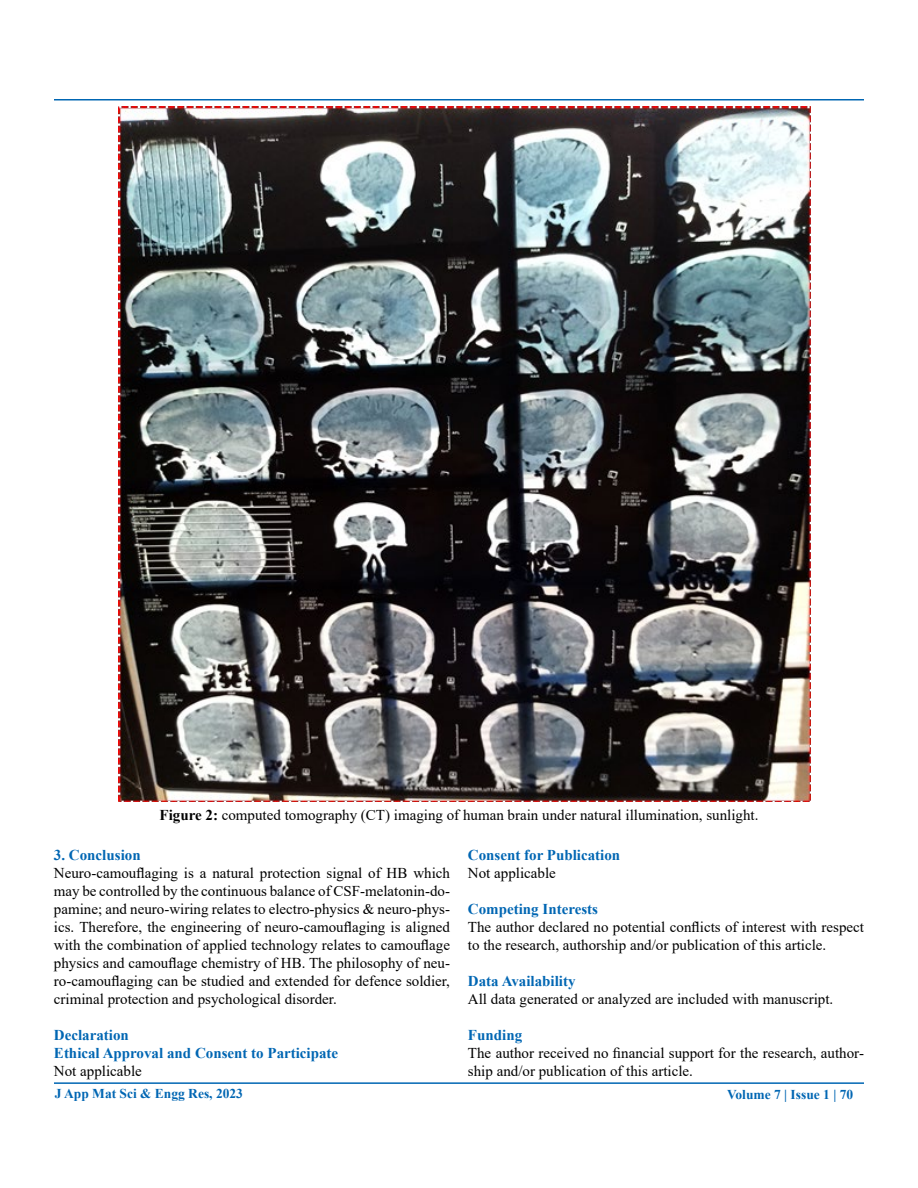
<style>
.page{position:relative;width:918px;height:1188px;background:#fff}
.page>*{position:absolute;margin:0;border:0;box-sizing:border-box;transform-origin:0 0}
.t1{font:15px/18px "Times New Roman";color:#000}
.t2{font:700 15px/18px "Times New Roman";color:#0066b3}
.t3{font:700 13.5px "Times New Roman";color:#0066b3}
.s1{font-weight:700}
</style>
<div class="page">
<hr style="left:54px;top:99px;width:810px;height:1px;background:#0066b3">
<hr style="left:54px;top:1082px;width:810px;height:2px;background:#0066b3">
<img style="left:119px;top:106px;width:691px;height:695px">
<p class="t1" style="left:160px;top:806px;width:600px"><span class="s1">Figure 2:</span> computed tomography (CT) imaging of human brain under natural illumination, sunlight.</p>
<p class="t2" style="left:54px;top:845px;width:88px">3. Conclusion</p>
<p class="t1" style="left:54px;top:863px;width:398px;text-align:justify">Neuro-camouflaging is a natural protection signal of HB which may be controlled by the continuous balance of CSF-melatonin-do&shy;pamine; and neuro-wiring relates to electro-physics &amp; neuro-phys&shy;ics. Therefore, the engineering of neuro-camouflaging is aligned with the combination of applied technology relates to camouflage physics and camouflage chemistry of HB. The philosophy of neu&shy;ro-camouflaging can be studied and extended for defence soldier, criminal protection and psychological disorder.</p>
<p class="t2" style="left:54px;top:1025px;width:286px">Declaration<br>Ethical Approval and Consent to Participate</p>
<p class="t1" style="left:54px;top:1061px;width:89px">Not applicable</p>
<p class="t2" style="left:468px;top:845px;width:154px">Consent for Publication</p>
<p class="t1" style="left:468px;top:863px;width:89px">Not applicable</p>
<p class="t2" style="left:468px;top:899px;width:132px">Competing Interests</p>
<p class="t1" style="left:468px;top:917px;width:398px">The author declared no potential conflicts of interest with respect to the research, authorship and/or publication of this article.</p>
<p class="t2" style="left:468px;top:971px;width:109px">Data Availability</p>
<p class="t1" style="left:468px;top:989px;width:367px">All data generated or analyzed are included with manuscript.</p>
<p class="t2" style="left:468px;top:1025px;width:56px">Funding</p>
<p class="t1" style="left:468px;top:1043px;width:398px">The author received no financial support for the research, author&shy;ship and/or publication of this article.</p>
<p class="t3" style="left:55px;top:1084px;width:190px">J App Mat Sci &amp; Engg Res, 2023</p>
<p class="t3" style="left:727px;top:1085px;width:128px">Volume 7 | Issue 1 | 70</p>
</div>
